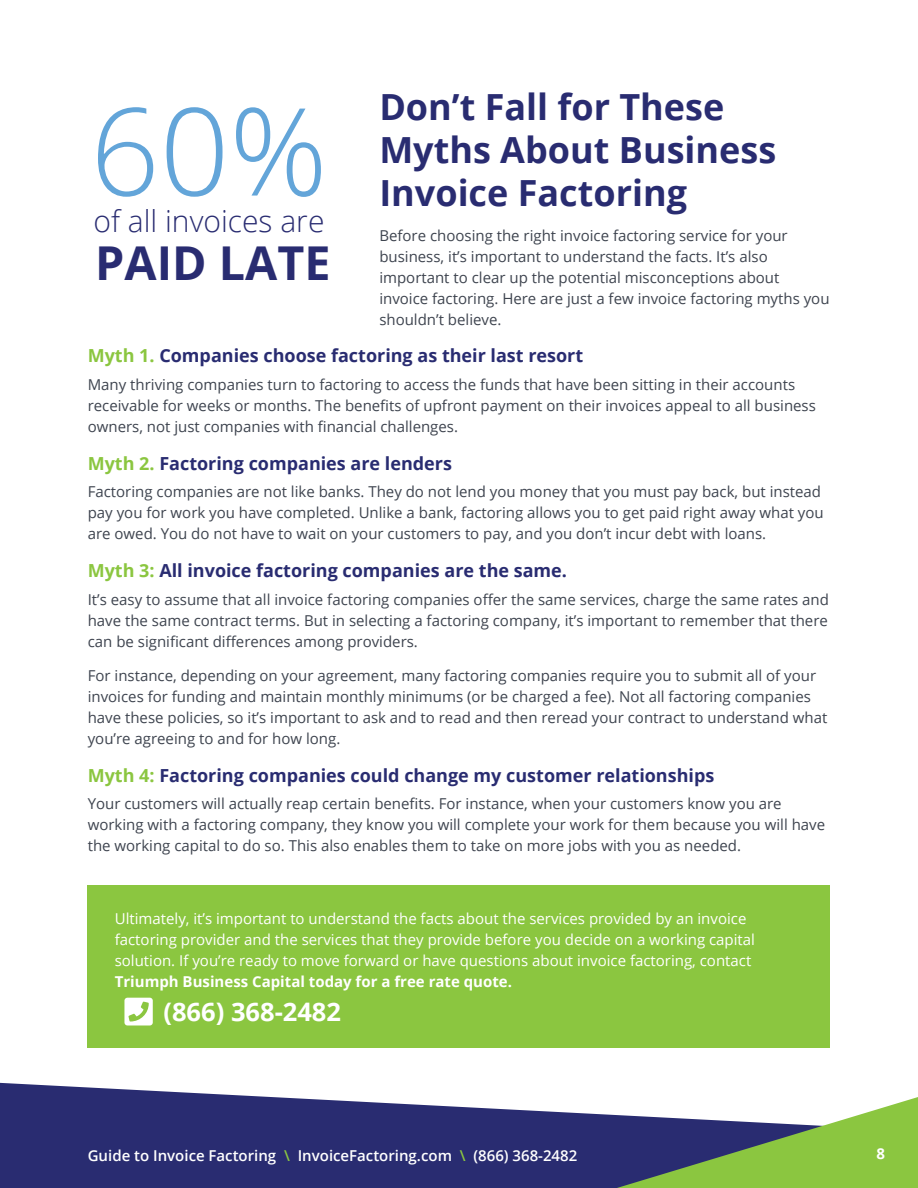
<style>
.page{position:relative;width:918px;height:1188px;background:#fff}
.page>*{position:absolute;margin:0;border:0;box-sizing:border-box;transform-origin:0 0}
.t1{font:300 121.8px "Open Sans";color:#63a5d9}
.t2{font:700 46.65px "Open Sans";color:#292c71}
.t3{font:700 36px/43.2px "Open Sans";color:#292c71}
.t4{font:300 30px "Open Sans";color:#292c71}
.t5{font:700 25.5px "Open Sans";color:#fff}
.t6{font:700 18px "Open Sans";color:#292c71}
.t7{font:15px/21px "Open Sans";color:#3e444f}
.t8{font:15px/21px "Open Sans";color:#fff}
.t9{font:600 15px "Open Sans";color:#fff}
.t10{font:700 15px "Open Sans";color:#fff}
.s1{color:#8bc640}
</style>
<div class="page">
<svg style="left:0;top:1082px;width:545px;height:106px;background:#474a85"></svg>
<svg style="left:545px;top:1097px;width:373px;height:91px"></svg>
<div style="left:88px;top:885px;width:742px;height:163px;background:#8bc640"></div>
<svg style="left:124px;top:998px;width:29px;height:27px"></svg>
<h3 class="t3" style="left:379px;top:85px;width:398px">Don’t Fall for These<br>Myths About Business<br>Invoice Factoring</h3>
<p class="t7" style="left:379px;top:225px;width:452px">Before choosing the right invoice factoring service for your business, it’s important to understand the facts. It’s also important to clear up the potential misconceptions about invoice factoring. Here are just a few invoice factoring myths you shouldn’t believe.</p>
<p class="t6" style="left:88px;top:343px;width:497px"><span class="s1">Myth 1.</span> Companies choose factoring as their last resort</p>
<p class="t7" style="left:88px;top:374px;width:730px">Many thriving companies turn to factoring to access the funds that have been sitting in their accounts receivable for weeks or months. The benefits of upfront payment on their invoices appeal to all business owners, not just companies with financial challenges.</p>
<p class="t6" style="left:88px;top:450px;width:366px"><span class="s1">Myth 2.</span> Factoring companies are lenders</p>
<p class="t7" style="left:88px;top:481px;width:738px">Factoring companies are not like banks. They do not lend you money that you must pay back, but instead pay you for work you have completed. Unlike a bank, factoring allows you to get paid right away what you are owed. You do not have to wait on your customers to pay, and you don’t incur debt with loans.</p>
<p class="t6" style="left:88px;top:558px;width:481px"><span class="s1">Myth 3:</span> All invoice factoring companies are the same.</p>
<p class="t7" style="left:88px;top:588px;width:743px;text-align:justify">It’s easy to assume that all invoice factoring companies offer the same services, charge the same rates and have the same contract terms. But in selecting a factoring company, it’s important to remember that there can be significant differences among providers.</p>
<p class="t7" style="left:88px;top:665px;width:741px">For instance, depending on your agreement, many factoring companies require you to submit all of your invoices for funding and maintain monthly minimums (or be charged a fee). Not all factoring companies have these policies, so it’s important to ask and to read and then reread your contract to understand what you’re agreeing to and for how long.</p>
<p class="t6" style="left:88px;top:762px;width:628px"><span class="s1">Myth 4:</span> Factoring companies could change my customer relationships</p>
<p class="t7" style="left:88px;top:793px;width:739px">Your customers will actually reap certain benefits. For instance, when your customers know you are working with a factoring company, they know you will complete your work for them because you will have the working capital to do so. This also enables them to take on more jobs with you as needed.</p>
<h1 class="t1" style="left:90px;top:68px;width:239px">60%</h1>
<h3 class="t4" style="left:93px;top:200px;width:233px">of all invoices are</h3>
<h2 class="t2" style="left:95px;top:230px;width:237px">PAID LATE</h2>
<p class="t8" style="left:115px;top:907px;width:642px">Ultimately, it’s important to understand the facts about the services provided by an invoice factoring provider and the services that they provide before you decide on a working capital solution. If you’re ready to move forward or have questions about invoice factoring, contact</p>
<p class="t10" style="left:115px;top:971px;width:399px">Triumph Business Capital today for a free rate quote.</p>
<h3 class="t5" style="left:163px;top:994px;width:179px">(866) 368-2482</h3>
<p class="t9" style="left:88px;top:1146px;width:491px">Guide to Invoice Factoring <span class="s1">\</span> InvoiceFactoring.com <span class="s1">\</span> (866) 368-2482</p>
<p class="t10" style="left:877px;top:1143px;width:10px">8</p>
</div>
